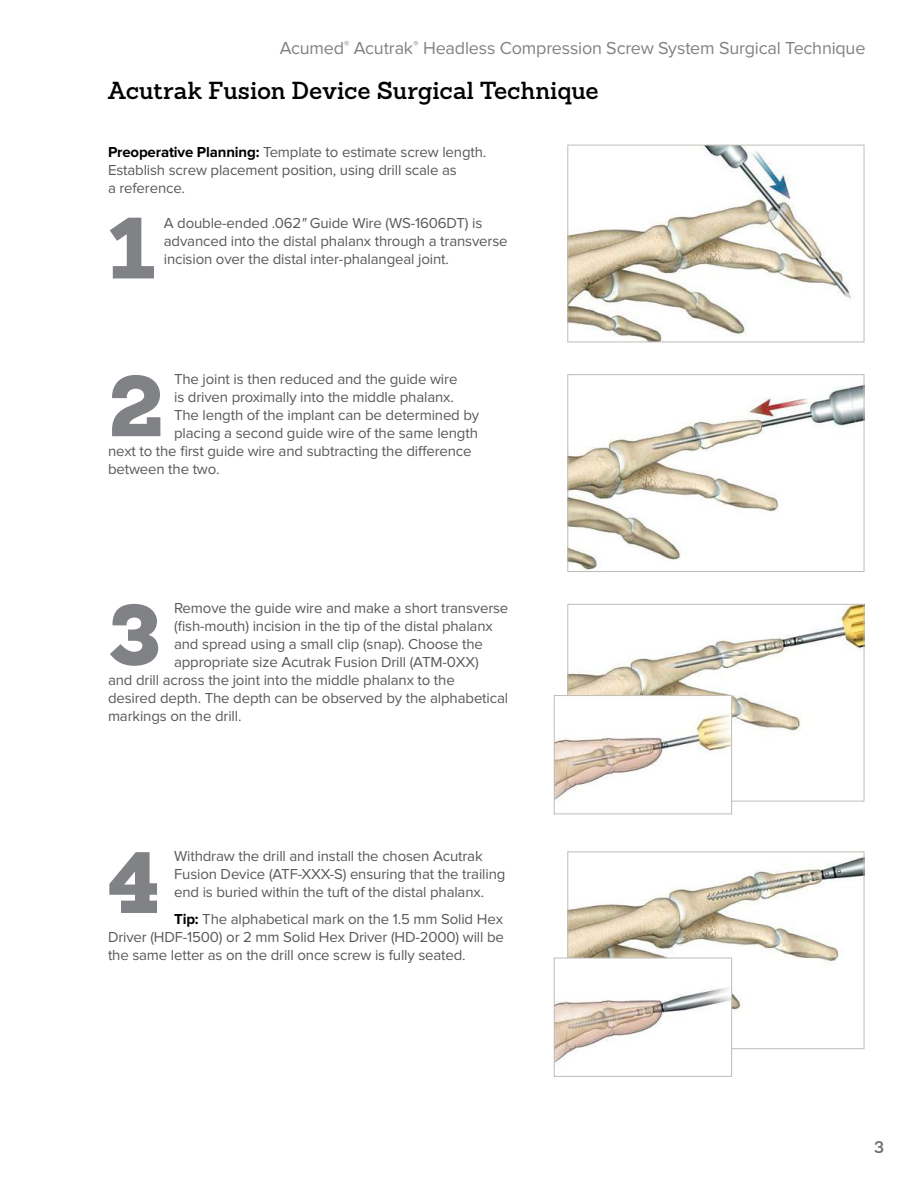
<style>
.page{position:relative;width:918px;height:1188px;background:#fff}
.page>*{position:absolute;margin:0;border:0;box-sizing:border-box;transform-origin:0 0}
.t1{font:900 84.75px/157.8px "Sanchez Slab";color:#808285}
.t2{font:600 24px "Sanchez Slab";color:#000}
.t3{font:18px "Proxima Nova";letter-spacing:-.01em;color:#808285}
.t4{font:600 16.5px "Sanchez Slab";color:#6d6e71}
.t5{font:15px/18px "Proxima Nova";letter-spacing:-.01em;color:#58595b}
.s1{font-weight:700;color:#000}
.s2{font-style:italic}
</style>
<div class="page">
<img style="left:569px;top:147px;width:283px;height:193px">
<div style="left:567px;top:145px;width:297px;height:197px;border:1px solid #bfbdb6"></div>
<img style="left:569px;top:385px;width:293px;height:185px">
<div style="left:567px;top:374px;width:297px;height:198px;border:1px solid #bfbdb6"></div>
<img style="left:569px;top:606px;width:293px;height:125px">
<div style="left:567px;top:604px;width:297px;height:198px;border:1px solid #bfbdb6"></div>
<img style="left:569px;top:857px;width:293px;height:155px">
<div style="left:567px;top:851px;width:297px;height:198px;border:1px solid #bfbdb6"></div>
<img style="left:556px;top:697px;width:174px;height:106px">
<div style="left:554px;top:695px;width:178px;height:119px;border:1px solid #bfbdb6"></div>
<img style="left:556px;top:960px;width:174px;height:104px">
<div style="left:554px;top:958px;width:178px;height:119px;border:1px solid #bfbdb6"></div>
<p class="t3" style="left:280px;top:38px;width:587px">Acumed<sup>®</sup> Acutrak<sup>®</sup> Headless Compression Screw System Surgical Technique</p>
<h2 class="t2" style="left:108px;top:75px;width:492px">Acutrak Fusion Device Surgical Technique</h2>
<p class="t5" style="left:108px;top:143px;width:380px"><span class="s1">Preoperative Planning:</span> Template to estimate screw length.<br>Establish screw placement position, using drill scale as<br>a reference.</p>
<p class="t5" style="left:164px;top:215px;width:345px">A double-ended .062<span class="s2">"</span> Guide Wire (WS-1606DT) is advanced into the distal phalanx through a transverse incision over the distal inter-phalangeal joint.</p>
<h1 class="t1" style="left:108px;top:169px;width:58px">1<br>2</h1>
<p class="t5" style="left:174px;top:370px;width:285px">The joint is then reduced and the guide wire</p>
<p class="t5" style="left:174px;top:388px;width:281px">is driven proximally into the middle phalanx.</p>
<p class="t5" style="left:174px;top:406px;width:307px">The length of the implant can be determined by</p>
<p class="t5" style="left:174px;top:424px;width:305px">placing a second guide wire of the same length</p>
<p class="t5" style="left:108px;top:442px;width:365px">next to the first guide wire and subtracting the difference</p>
<p class="t5" style="left:108px;top:460px;width:113px">between the two.</p>
<p class="t5" style="left:174px;top:599px;width:336px">Remove the guide wire and make a short transverse</p>
<p class="t5" style="left:174px;top:617px;width:320px">(fish-mouth) incision in the tip of the distal phalanx</p>
<p class="t5" style="left:174px;top:635px;width:310px">and spread using a small clip (snap). Choose the</p>
<p class="t5" style="left:174px;top:653px;width:306px">appropriate size Acutrak Fusion Drill (ATM-0XX)</p>
<p class="t5" style="left:108px;top:671px;width:348px">and drill across the joint into the middle phalanx to the</p>
<p class="t5" style="left:108px;top:689px;width:402px">desired depth. The depth can be observed by the alphabetical</p>
<p class="t5" style="left:108px;top:707px;width:135px">markings on the drill.</p>
<h1 class="t1" style="left:108px;top:555px;width:56px">3</h1>
<p class="t5" style="left:174px;top:847px;width:333px">Withdraw the drill and install the chosen Acutrak<br>Fusion Device (ATF-XXX-S) ensuring that the trailing end is buried within the tuft of the distal phalanx.</p>
<p class="t5" style="left:108px;top:910px;width:398px;text-align:justify;text-indent:66px"><span class="s1">Tip:</span> The alphabetical mark on the 1.5 mm Solid Hex Driver (HDF-1500) or 2 mm Solid Hex Driver (HD-2000) will be the same letter as on the drill once screw is fully seated.</p>
<h1 class="t1" style="left:108px;top:803px;width:55px">4</h1>
<p class="t4" style="left:874px;top:1136px;width:12px">3</p>
</div>
